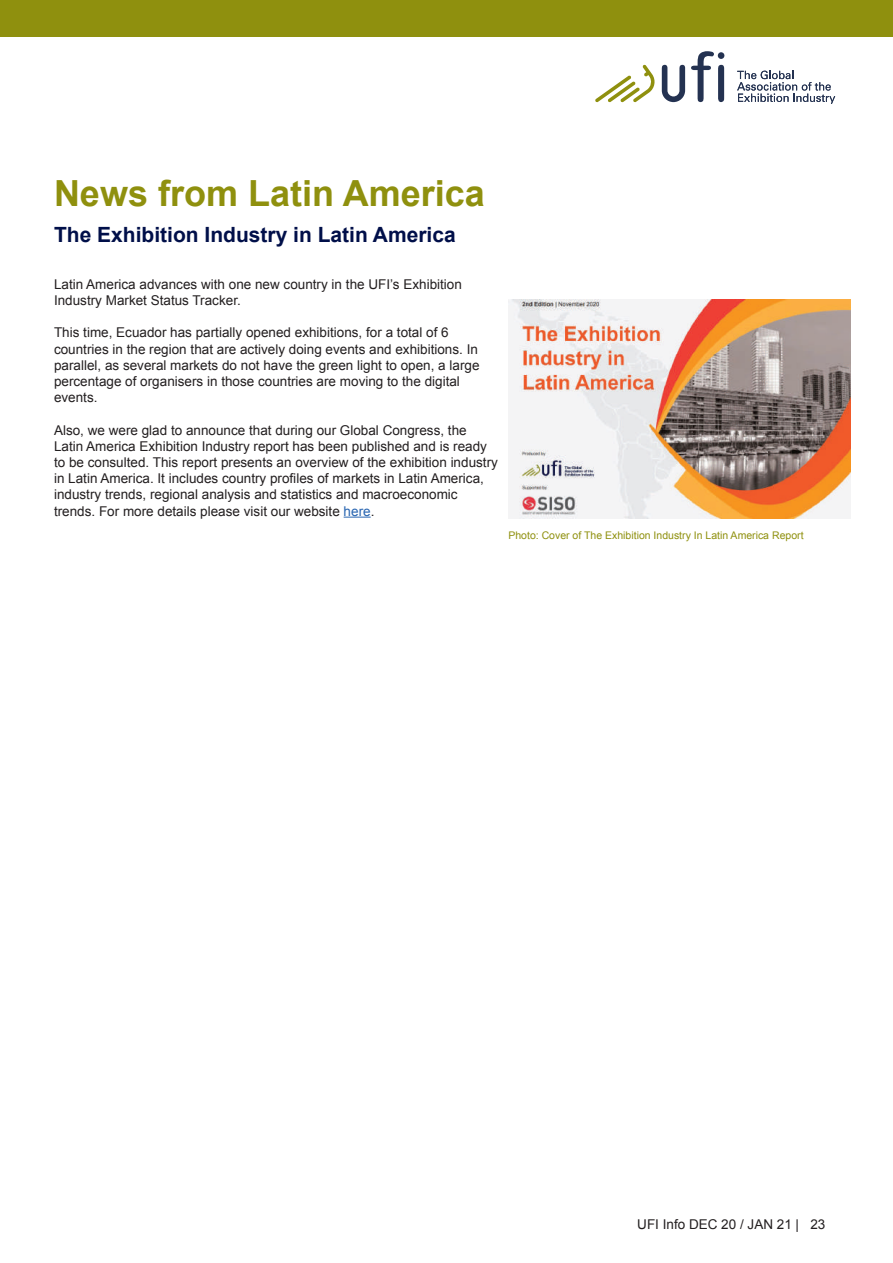
<style>
.page{position:relative;width:893px;height:1263px;background:#fff}
.page>*{position:absolute;margin:0;border:0;box-sizing:border-box;transform-origin:0 0}
.t1{font:700 36px "Arial";color:#8f900e}
.t2{font:700 21px "Arial";color:#000f49}
.t3{font:13.5px/16.2px "Arial";color:#231f20}
.t4{font:10.5px "Arial";color:#8f900e}
.s1{color:#2865b1}
</style>
<div class="page">
<div style="left:0;top:0;width:893px;height:36px;background:#8f900e"></div>
<svg style="left:595px;top:65px;width:60px;height:37px"></svg>
<svg style="left:691px;top:51px;width:33px;height:51px"></svg>
<svg style="left:662px;top:65px;width:23px;height:37px"></svg>
<svg style="left:737px;top:71px;width:98px;height:33px"></svg>
<svg style="left:344px;top:517px;width:27px;height:1px"></svg>
<img style="left:508px;top:300px;width:343px;height:218px">
<h1 class="t1" style="left:54px;top:170px;width:432px">News from Latin America</h1>
<h2 class="t2" style="left:54px;top:221px;width:403px">The Exhibition Industry in Latin America</h2>
<p class="t3" style="left:54px;top:276px;width:409px">Latin America advances with one new country in the UFI’s Exhibition<br>Industry Market Status Tracker.</p>
<p class="t3" style="left:54px;top:325px;width:427px">This time, Ecuador has partially opened exhibitions, for a total of 6 countries in the region that are actively doing events and exhibitions. In parallel, as several markets do not have the green light to open, a large percentage of organisers in those countries are moving to the digital events.</p>
<p class="t3" style="left:54px;top:422px;width:445px">Also, we were glad to announce that during our Global Congress, the Latin America Exhibition Industry report has been published and is ready to be consulted. This report presents an overview of the exhibition industry in Latin America. It includes country profiles of markets in Latin America, industry trends, regional analysis and statistics and macroeconomic trends. For more details please visit our website <span class="s1">here</span>.</p>
<p class="t4" style="left:508px;top:529px;width:297px">Photo: Cover of The Exhibition Industry In Latin America Report</p>
<p class="t3" style="left:637px;top:1217px;width:190px">UFI Info DEC 20 / JAN 21 | 23</p>
</div>
